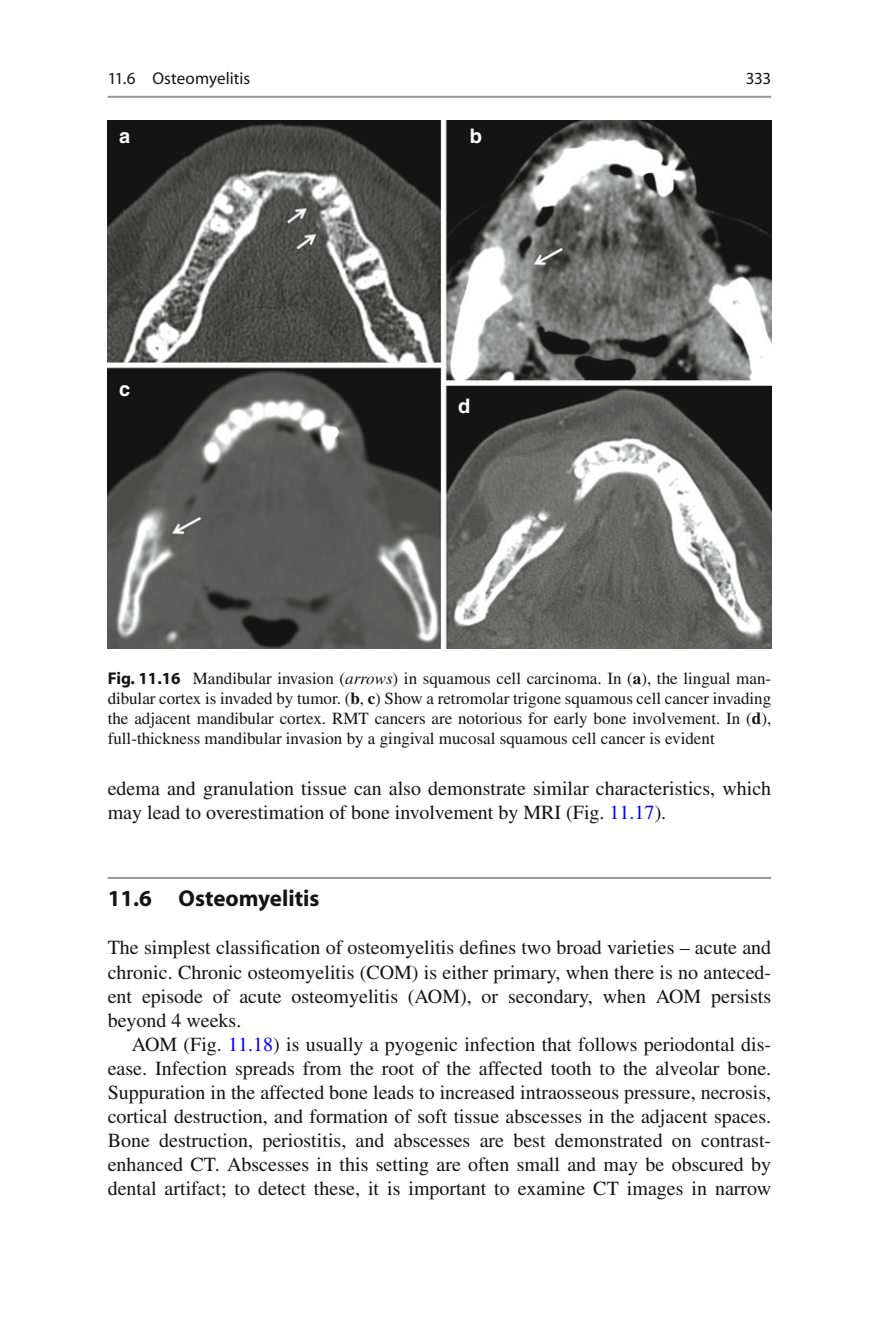
<style>
.page{position:relative;width:879px;height:1333px;background:#fff}
.page>*{position:absolute;margin:0;border:0;box-sizing:border-box;transform-origin:0 0}
.t1{font:700 23px "Myriad";color:#131413}
.t2{font:20px/24px "Times";color:#131413;text-align:justify}
.t3{font:700 20px "Helvetica";color:#fff}
.t4{font:17px/20px "Times";color:#131413;text-align:justify}
.t5{font:17px "Myriad";color:#131413}
.s1{font-family:"Myriad";font-weight:700}
.s2{font-style:italic}
.s3{font-weight:700}
.s4{color:#00f}
</style>
<div class="page">
<hr style="left:108px;top:876px;width:663px;height:2px;background:#989898">
<img style="left:108px;top:121px;width:663px;height:527px">
<hr style="left:108px;top:96px;width:663px;height:2px;background:#989898">
<p class="t5" style="left:108px;top:72px;width:144px">11.6 Osteomyelitis</p>
<p class="t3" style="left:119px;top:124px;width:13px">a</p>
<p class="t3" style="left:119px;top:377px;width:13px">c</p>
<p class="t3" style="left:470px;top:124px;width:14px">b</p>
<p class="t3" style="left:458px;top:394px;width:14px">d</p>
<p class="t5" style="left:746px;top:72px;width:27px">333</p>
<p class="t4" style="left:108px;top:669px;width:665px"><span class="s1">Fig. 11.16</span> Mandibular invasion ( <span class="s2">arrows</span> ) in squamous cell carcinoma. In ( <span class="s3">a</span> ), the lingual man&shy;dibular cortex is invaded by tumor. ( <span class="s3">b</span> , <span class="s3">c</span> ) Show a retromolar trigone squamous cell cancer invading the adjacent mandibular cortex. RMT cancers are notorious for early bone involvement. In ( <span class="s3">d</span> ), full-thickness mandibular invasion by a gingival mucosal squamous cell cancer is evident</p>
<p class="t2" style="left:108px;top:778px;width:665px">edema and granulation tissue can also demonstrate similar characteristics, which may lead to overestimation of bone involvement by MRI (Fig. <span class="s4">11.17</span> ).</p>
<p class="t1" style="left:108px;top:890px;width:213px">11.6 Osteomyelitis</p>
<p class="t2" style="left:108px;top:937px;width:665px">The simplest classification of osteomyelitis defines two broad varieties – acute and chronic. Chronic osteomyelitis (COM) is either primary, when there is no anteced&shy;ent episode of acute osteomyelitis (AOM), or secondary, when AOM persists beyond 4 weeks.</p>
<p class="t2" style="left:108px;top:1033px;width:665px;text-indent:24px">AOM (Fig. <span class="s4">11.18</span> ) is usually a pyogenic infection that follows periodontal dis&shy;ease. Infection spreads from the root of the affected tooth to the alveolar bone.<br>Suppuration in the affected bone leads to increased intraosseous pressure, necrosis, cortical destruction, and formation of soft tissue abscesses in the adjacent spaces.<br>Bone destruction, periostitis, and abscesses are best demonstrated on contrast&shy;enhanced CT. Abscesses in this setting are often small and may be obscured by dental artifact; to detect these, it is important to examine CT images in narrow</p>
</div>
